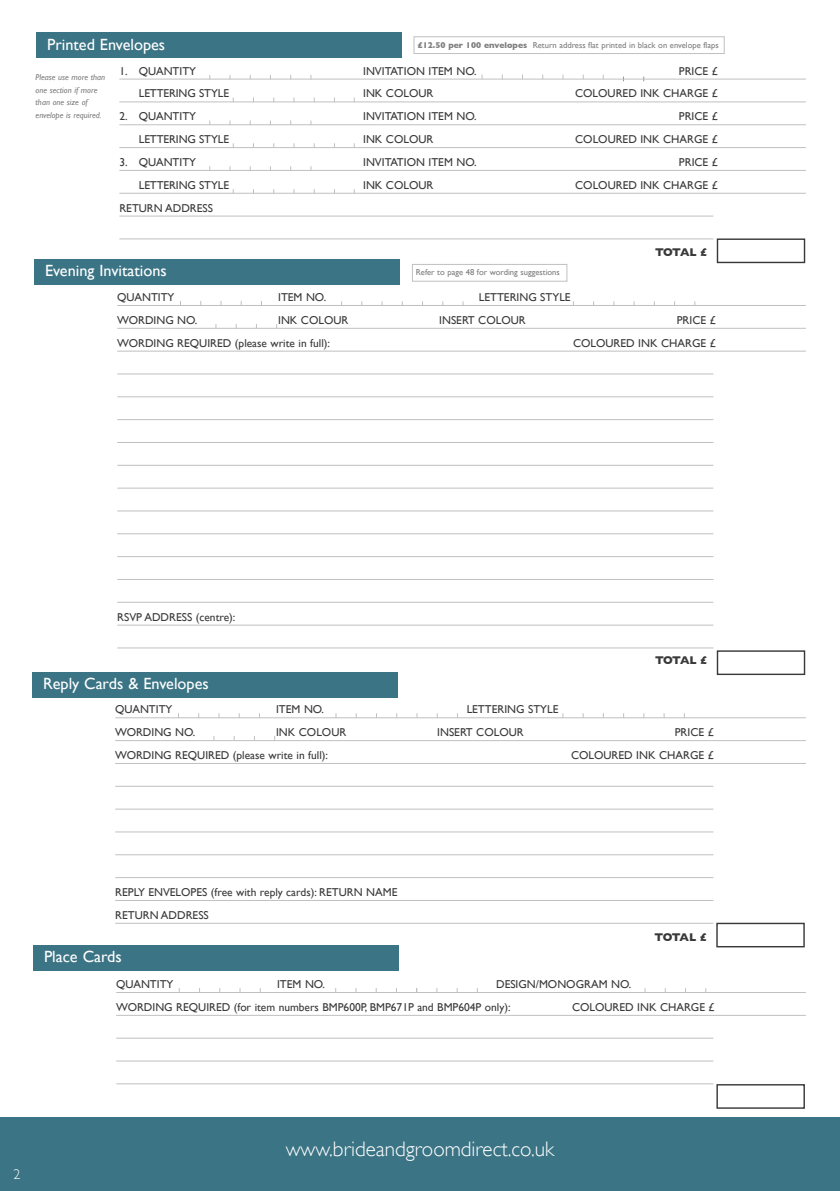
<style>
.page{position:relative;width:840px;height:1191px;background:#fff}
.page>*{position:absolute;margin:0;border:0;box-sizing:border-box;transform-origin:0 0}
.t1{font:300 21px "Gill Sans";color:#fff}
.t2{font:16.2px "Gill Sans";color:#fff}
.t3{font:300 14px "Gill Sans";color:#fff}
.t4{font:11.4px "Gill Sans";color:#393939}
.t5{font:700 11.4px "Gill Sans";letter-spacing:-.055em;color:#393939}
.t6{font:8.6px "Gill Sans";color:#7d7d7d}
.t7{font:italic 8.6px/12.8px "Gill Sans";color:#7d7d7d}
.s1{font-weight:700}
</style>
<div class="page">
<div style="left:0;top:1117px;width:839px;height:74px;background:#3b7485"></div>
<div style="left:37px;top:32px;width:365px;height:25px;background:#3b7485"></div>
<div style="left:413px;top:37px;width:311px;height:17px;border:1px solid #c0c0c0"></div>
<hr style="left:119px;top:79px;width:686px;height:1px;background:#c0c0c0">
<hr style="left:119px;top:102px;width:686px;height:1px;background:#c0c0c0">
<hr style="left:119px;top:124px;width:686px;height:1px;background:#c0c0c0">
<hr style="left:119px;top:147px;width:686px;height:1px;background:#c0c0c0">
<hr style="left:119px;top:170px;width:686px;height:1px;background:#c0c0c0">
<hr style="left:119px;top:193px;width:686px;height:1px;background:#c0c0c0">
<hr style="left:119px;top:216px;width:594px;height:1px;background:#c0c0c0">
<hr style="left:119px;top:238px;width:594px;height:1px;background:#c0c0c0">
<div style="left:35px;top:259px;width:365px;height:26px;background:#3b7485"></div>
<div style="left:412px;top:264px;width:154px;height:17px;border:1px solid #c0c0c0"></div>
<hr style="left:117px;top:305px;width:688px;height:1px;background:#c0c0c0">
<hr style="left:117px;top:328px;width:688px;height:1px;background:#c0c0c0">
<hr style="left:117px;top:351px;width:688px;height:1px;background:#c0c0c0">
<hr style="left:117px;top:373px;width:596px;height:1px;background:#c0c0c0">
<hr style="left:117px;top:396px;width:596px;height:1px;background:#c0c0c0">
<hr style="left:117px;top:419px;width:596px;height:1px;background:#c0c0c0">
<hr style="left:117px;top:442px;width:596px;height:1px;background:#c0c0c0">
<hr style="left:117px;top:465px;width:596px;height:1px;background:#c0c0c0">
<hr style="left:117px;top:488px;width:596px;height:1px;background:#c0c0c0">
<hr style="left:117px;top:510px;width:596px;height:1px;background:#c0c0c0">
<hr style="left:117px;top:533px;width:596px;height:1px;background:#c0c0c0">
<hr style="left:117px;top:556px;width:596px;height:1px;background:#c0c0c0">
<hr style="left:117px;top:579px;width:596px;height:1px;background:#c0c0c0">
<hr style="left:117px;top:602px;width:596px;height:1px;background:#c0c0c0">
<hr style="left:117px;top:625px;width:596px;height:1px;background:#c0c0c0">
<hr style="left:117px;top:647px;width:596px;height:1px;background:#c0c0c0">
<div style="left:716px;top:650px;width:88px;height:25px;border:1px solid #393939"></div>
<div style="left:33px;top:672px;width:365px;height:26px;background:#3b7485"></div>
<hr style="left:115px;top:717px;width:690px;height:1px;background:#c0c0c0">
<hr style="left:115px;top:740px;width:690px;height:1px;background:#c0c0c0">
<hr style="left:115px;top:763px;width:690px;height:1px;background:#c0c0c0">
<hr style="left:115px;top:786px;width:598px;height:1px;background:#c0c0c0">
<hr style="left:115px;top:808px;width:598px;height:1px;background:#c0c0c0">
<hr style="left:115px;top:831px;width:598px;height:1px;background:#c0c0c0">
<hr style="left:115px;top:854px;width:598px;height:1px;background:#c0c0c0">
<hr style="left:115px;top:877px;width:598px;height:1px;background:#c0c0c0">
<hr style="left:115px;top:900px;width:598px;height:1px;background:#c0c0c0">
<hr style="left:115px;top:923px;width:598px;height:1px;background:#c0c0c0">
<div style="left:716px;top:922px;width:88px;height:25px;border:1px solid #393939"></div>
<div style="left:34px;top:945px;width:365px;height:26px;background:#3b7485"></div>
<div style="left:716px;top:1084px;width:88px;height:24px;border:1px solid #393939"></div>
<hr style="left:116px;top:992px;width:689px;height:1px;background:#c0c0c0">
<hr style="left:116px;top:1015px;width:689px;height:1px;background:#c0c0c0">
<hr style="left:116px;top:1037px;width:597px;height:1px;background:#c0c0c0">
<hr style="left:116px;top:1060px;width:597px;height:1px;background:#c0c0c0">
<hr style="left:116px;top:1083px;width:597px;height:1px;background:#c0c0c0">
<div style="left:716px;top:238px;width:88px;height:25px;border:1px solid #393939"></div>
<h2 class="t2" style="left:47px;top:35px;width:119px">PRINTED ENVELOPES</h2>
<p class="t6" style="left:417px;top:40px;width:302px"><span class="s1">£12.50 per 100 envelopes</span> RETURN ADDRESS FLAT PRINTED IN BLACK ON ENVELOPE FLAPS</p>
<p class="t7" style="left:36px;top:70px;width:71px">Please use more than one section if more than one size of envelope is required.</p>
<p class="t4" style="left:119px;top:64px;width:78px">1. QUANTITY</p>
<p class="t4" style="left:363px;top:64px;width:115px">INVITATION ITEM NO.</p>
<p class="t4" style="left:678px;top:64px;width:40px">PRICE £</p>
<p class="t4" style="left:139px;top:87px;width:92px">LETTERING STYLE</p>
<p class="t4" style="left:363px;top:87px;width:72px">INK COLOUR</p>
<p class="t4" style="left:575px;top:87px;width:144px">COLOURED INK CHARGE £</p>
<p class="t4" style="left:119px;top:110px;width:78px">2. QUANTITY</p>
<p class="t4" style="left:363px;top:110px;width:115px">INVITATION ITEM NO.</p>
<p class="t4" style="left:678px;top:110px;width:40px">PRICE £</p>
<p class="t4" style="left:139px;top:133px;width:92px">LETTERING STYLE</p>
<p class="t4" style="left:363px;top:133px;width:72px">INK COLOUR</p>
<p class="t4" style="left:575px;top:133px;width:144px">COLOURED INK CHARGE £</p>
<p class="t4" style="left:119px;top:155px;width:78px">3. QUANTITY</p>
<p class="t4" style="left:363px;top:155px;width:115px">INVITATION ITEM NO.</p>
<p class="t4" style="left:678px;top:155px;width:40px">PRICE £</p>
<p class="t4" style="left:139px;top:178px;width:92px">LETTERING STYLE</p>
<p class="t4" style="left:363px;top:178px;width:72px">INK COLOUR</p>
<p class="t4" style="left:575px;top:178px;width:144px">COLOURED INK CHARGE £</p>
<p class="t4" style="left:119px;top:201px;width:95px">RETURN ADDRESS</p>
<p class="t5" style="left:654px;top:246px;width:53px">TOTAL £</p>
<h2 class="t2" style="left:45px;top:261px;width:123px">EVENING INVITATIONS</h2>
<p class="t6" style="left:415px;top:267px;width:145px">REFER TO PAGE 48 FOR WORDING SUGGESTIONS</p>
<p class="t4" style="left:117px;top:290px;width:59px">QUANTITY</p>
<p class="t4" style="left:278px;top:290px;width:49px">ITEM NO.</p>
<p class="t4" style="left:478px;top:290px;width:93px">LETTERING STYLE</p>
<p class="t4" style="left:117px;top:313px;width:82px">WORDING NO.</p>
<p class="t4" style="left:278px;top:313px;width:72px">INK COLOUR</p>
<p class="t4" style="left:439px;top:313px;width:88px">INSERT COLOUR</p>
<p class="t4" style="left:676px;top:313px;width:40px">PRICE £</p>
<p class="t4" style="left:117px;top:336px;width:214px">WORDING REQUIRED (PLEASE WRITE IN FULL):</p>
<p class="t4" style="left:572px;top:336px;width:144px">COLOURED INK CHARGE £</p>
<p class="t4" style="left:117px;top:610px;width:7px">RSVP</p>
<p class="t4" style="left:144px;top:610px;width:8px">ADDRESS</p>
<p class="t4" style="left:196px;top:610px;width:41px">(CENTRE):</p>
<p class="t5" style="left:654px;top:654px;width:53px">TOTAL £</p>
<h2 class="t2" style="left:43px;top:674px;width:167px">REPLY CARDS &amp; ENVELOPES</h2>
<p class="t4" style="left:115px;top:703px;width:59px">QUANTITY</p>
<p class="t4" style="left:276px;top:703px;width:49px">ITEM NO.</p>
<p class="t4" style="left:466px;top:703px;width:93px">LETTERING STYLE</p>
<p class="t4" style="left:115px;top:725px;width:82px">WORDING NO.</p>
<p class="t4" style="left:276px;top:725px;width:72px">INK COLOUR</p>
<p class="t4" style="left:437px;top:725px;width:88px">INSERT COLOUR</p>
<p class="t4" style="left:674px;top:725px;width:40px">PRICE £</p>
<p class="t4" style="left:115px;top:748px;width:214px">WORDING REQUIRED (PLEASE WRITE IN FULL):</p>
<p class="t4" style="left:570px;top:748px;width:144px">COLOURED INK CHARGE £</p>
<p class="t4" style="left:115px;top:885px;width:7px">REPLY</p>
<p class="t4" style="left:148px;top:885px;width:8px">ENVELOPES</p>
<p class="t4" style="left:211px;top:885px;width:117px">(FREE WITH REPLY CARDS): RETURN</p>
<p class="t4" style="left:366px;top:885px;width:9px">NAME</p>
<p class="t4" style="left:115px;top:908px;width:8px">RETURN</p>
<p class="t4" style="left:161px;top:908px;width:8px">ADDRESS</p>
<p class="t5" style="left:654px;top:930px;width:53px">TOTAL £</p>
<h2 class="t2" style="left:44px;top:947px;width:79px">PLACE CARDS</h2>
<p class="t4" style="left:116px;top:977px;width:59px">QUANTITY</p>
<p class="t4" style="left:277px;top:977px;width:49px">ITEM NO.</p>
<p class="t4" style="left:496px;top:977px;width:7px">DESIGN</p>
<p class="t4" style="left:535px;top:977px;width:97px">/MONOGRAM NO.</p>
<p class="t4" style="left:116px;top:1000px;width:214px">WORDING REQUIRED (FOR ITEM NUMBERS BMP</p>
<p class="t4" style="left:343px;top:1000px;width:34px">600P, BMP</p>
<p class="t4" style="left:390px;top:1000px;width:55px">671P AND BMP</p>
<p class="t4" style="left:458px;top:1000px;width:54px">604P ONLY):</p>
<p class="t4" style="left:571px;top:1000px;width:144px">COLOURED INK CHARGE £</p>
<p class="t3" style="left:14px;top:1166px;width:9px">2</p>
<h1 class="t1" style="left:285px;top:1137px;width:270px">www.brideandgroomdirect.co.uk</h1>
</div>
